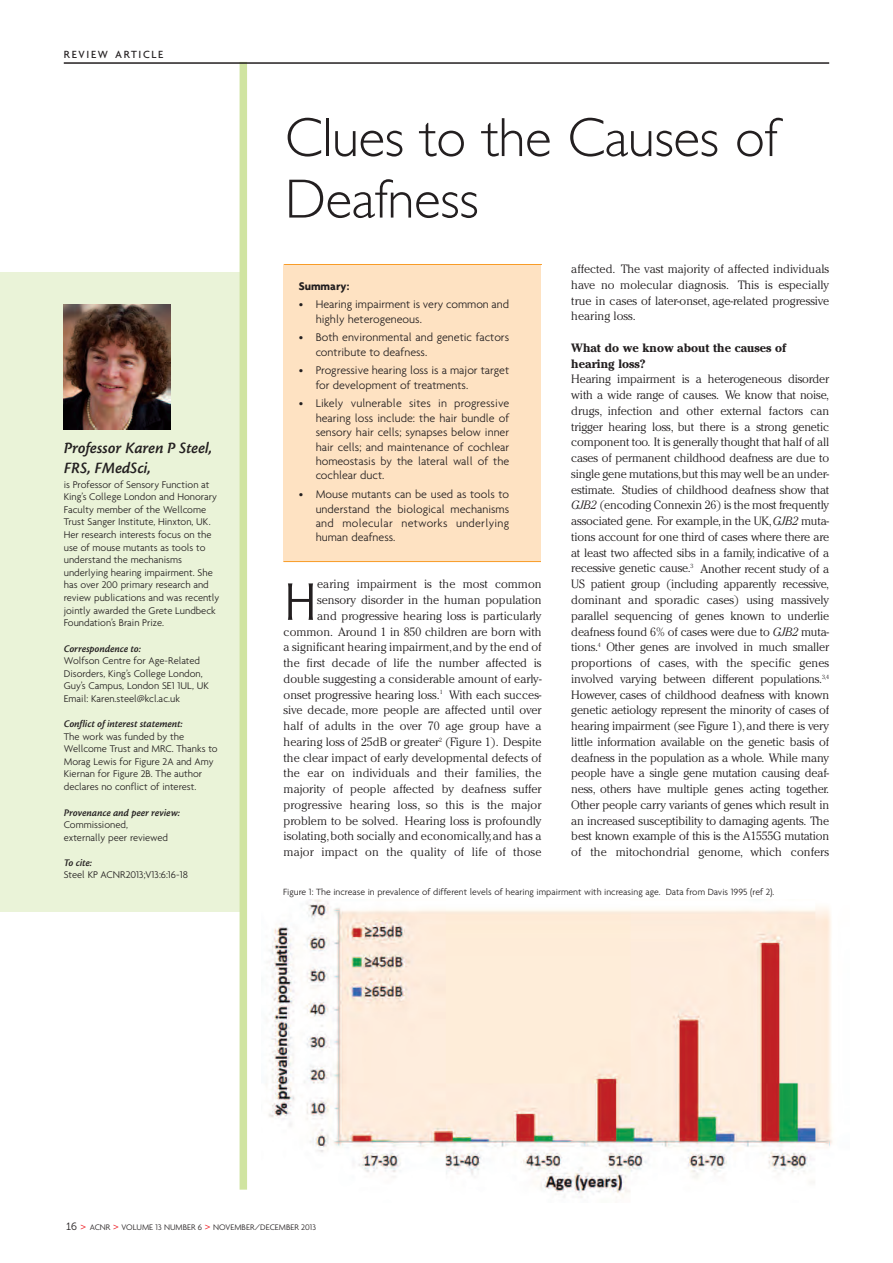
<style>
.page{position:relative;width:893px;height:1263px;background:#fff}
.page>*{position:absolute;margin:0;border:0;box-sizing:border-box;transform-origin:0 0}
.t1{font:300 55.5px/61.5px "Gill Sans";letter-spacing:-.01em;color:#231f20}
.t2{font:300 52.8px "Goudy Sans IT Cby BT";color:#231f20}
.t3{font:italic 600 16.5px/19.8px "Cronos";color:#231f20}
.t4{font:300 12px/15.8px "Cheltenham";color:#231f20;text-align:justify}
.t5{font:300 12px/14.4px "Agenda";color:#231f20}
.t6{font:700 12px/15.8px "Cheltenham";color:#231f20}
.t7{font:700 12px "Agenda";color:#231f20}
.t8{font:500 11.25px "Agenda";letter-spacing:.15em;color:#231f20}
.t9{font:300 10.5px/12.6px "Agenda";color:#231f20}
.t10{font:italic 600 10.5px "Cronos";color:#231f20}
.t11{font:300 9.75px "Agenda";color:#231f20}
.t12{font:300 8.7px "Agenda";color:#231f20}
.s1{font-style:italic}
.s2{font-family:"Museo 300";font-weight:400;font-size:10.5px}
.s3{font-family:"Museo 300";font-weight:400;font-size:10.5px;color:#ee1d23}
</style>
<div class="page">
<img style="left:268px;top:900px;width:565px;height:298px">
<div style="left:284px;top:264px;width:257px;height:297px;background:#fee2c2"></div>
<hr style="left:284px;top:264px;width:258px;height:1px;background:#f89c27">
<hr style="left:283px;top:561px;width:258px;height:1px;background:#f89c27">
<div style="left:0;top:272px;width:245px;height:640px;background:#eaf3d8"></div>
<img style="left:64px;top:304px;width:106px;height:125px">
<div style="left:240px;top:62px;width:7px;height:1127px;background:#d0e4a1"></div>
<hr style="left:64px;top:62px;width:765px;height:2px;background:#231f20">
<p class="t8" style="left:64px;top:47px;width:101px">REVIEW ARTICLE</p>
<h3 class="t3" style="left:64px;top:439px;width:150px">Professor Karen P Steel,<br>FRS, FMedSci,</h3>
<p class="t9" style="left:64px;top:478px;width:157px">is Professor of Sensory Function at King’s College London and Honorary Faculty member of the Wellcome Trust Sanger Institute, Hinxton, UK.<br>Her research interests focus on the use of mouse mutants as tools to understand the mechanisms underlying hearing impairment. She has over 200 primary research and review publications and was recently jointly awarded the Grete Lundbeck Foundation’s Brain Prize.</p>
<p class="t10" style="left:64px;top:645px;width:78px">Correspondence to:</p>
<p class="t9" style="left:64px;top:654px;width:147px">Wolfson Centre for Age-Related<br>Disorders, King’s College London,<br>Guy’s Campus, London SE1 1UL, UK<br>Email: Karen.steel@kcl.ac.uk</p>
<p class="t10" style="left:64px;top:720px;width:120px">Conflict of interest statement:</p>
<p class="t9" style="left:64px;top:730px;width:155px">The work was funded by the<br>Wellcome Trust and MRC. Thanks to<br>Morag Lewis for Figure 2A and Amy<br>Kiernan for Figure 2B. The author declares no conflict of interest.</p>
<p class="t10" style="left:64px;top:808px;width:118px">Provenance and peer review:</p>
<p class="t9" style="left:64px;top:818px;width:106px">Commissioned, externally peer reviewed</p>
<p class="t10" style="left:64px;top:859px;width:29px">To cite:</p>
<p class="t9" style="left:64px;top:868px;width:126px">Steel KP ACNR2013;V13:6:16-18</p>
<h1 class="t1" style="left:285px;top:106px;width:494px">Clues to the Causes of<br>Deafness</h1>
<p class="t7" style="left:299px;top:278px;width:52px">Summary:</p>
<p class="t5" style="left:316px;top:297px;width:195px;text-indent:-17px">• Hearing impairment is very common and highly heterogeneous.</p>
<p class="t5" style="left:316px;top:330px;width:195px;text-indent:-17px">• Both environmental and genetic factors contribute to deafness.</p>
<p class="t5" style="left:316px;top:363px;width:195px;text-indent:-17px">• Progressive hearing loss is a major target for development of treatments.</p>
<p class="t5" style="left:316px;top:396px;width:195px;text-align:justify;text-indent:-17px">• Likely vulnerable sites in progressive hearing loss include: the hair bundle of sensory hair cells; synapses below inner hair cells; and maintenance of cochlear homeostasis by the lateral wall of the cochlear duct.</p>
<p class="t5" style="left:316px;top:487px;width:195px;text-align:justify;text-indent:-17px">• Mouse mutants can be used as tools to understand the biological mechanisms and molecular networks underlying human deafness.</p>
<p class="t4" style="left:284px;top:577px;width:259px;text-align:right">earing impairment is the most common sensory disorder in the human population<br>and progressive hearing loss is particularly common. Around 1 in 850 children are born with a significant hearing impairment, and by the end of the first decade of life the number affected is double suggesting a considerable amount of early&shy;onset progressive hearing loss.<sup>1</sup> With each succes&shy;sive decade, more people are affected until over half of adults in the over 70 age group have a hearing loss of 25dB or greater<sup>2</sup> (Figure 1). Despite the clear impact of early developmental defects of the ear on individuals and their families, the majority of people affected by deafness suffer progressive hearing loss, so this is the major problem to be solved. Hearing loss is profoundly isolating, both socially and economically, and has a major impact on the quality of life of those</p>
<h2 class="t2" style="left:284px;top:581px;width:35px">H</h2>
<p class="t4" style="left:571px;top:262px;width:259px">affected. The vast majority of affected individuals have no molecular diagnosis. This is especially true in cases of later-onset, age-related progressive hearing loss.</p>
<p class="t6" style="left:571px;top:341px;width:216px">What do we know about the causes of hearing loss?</p>
<p class="t4" style="left:571px;top:372px;width:259px">Hearing impairment is a heterogeneous disorder with a wide range of causes. We know that noise, drugs, infection and other external factors can trigger hearing loss, but there is a strong genetic component too. It is generally thought that half of all cases of permanent childhood deafness are due to single gene mutations,but this may well be an under&shy;estimate. Studies of childhood deafness show that <span class="s1">GJB2</span> (encoding Connexin 26) is the most frequently associated gene. For example, in the UK, <span class="s1">GJB2</span> muta&shy;tions account for one third of cases where there are at least two affected sibs in a family, indicative of a recessive genetic cause.<sup>3</sup> Another recent study of a US patient group (including apparently recessive, dominant and sporadic cases) using massively parallel sequencing of genes known to underlie deafness found 6% of cases were due to <span class="s1">GJB2</span> muta&shy;tions.<sup>4</sup> Other genes are involved in much smaller proportions of cases, with the specific genes involved varying between different populations.<sup>3,4<br></sup>However, cases of childhood deafness with known genetic aetiology represent the minority of cases of hearing impairment (see Figure 1), and there is very little information available on the genetic basis of deafness in the population as a whole. While many people have a single gene mutation causing deaf&shy;ness, others have multiple genes acting together.<br>Other people carry variants of genes which result in an increased susceptibility to damaging agents. The best known example of this is the A1555G mutation of the mitochondrial genome, which confers</p>
<p class="t11" style="left:283px;top:886px;width:493px">Figure 1: The increase in prevalence of different levels of hearing impairment with increasing age. Data from Davis 1995 (ref 2).</p>
<p class="t12" style="left:66px;top:1222px;width:251px"><span class="s2">16</span> <span class="s3">&gt;</span> ACNR <span class="s3">&gt;</span> VOLUME 13 NUMBER 6 <span class="s3">&gt;</span> NOVEMBER/DECEMBER 2013</p>
</div>
